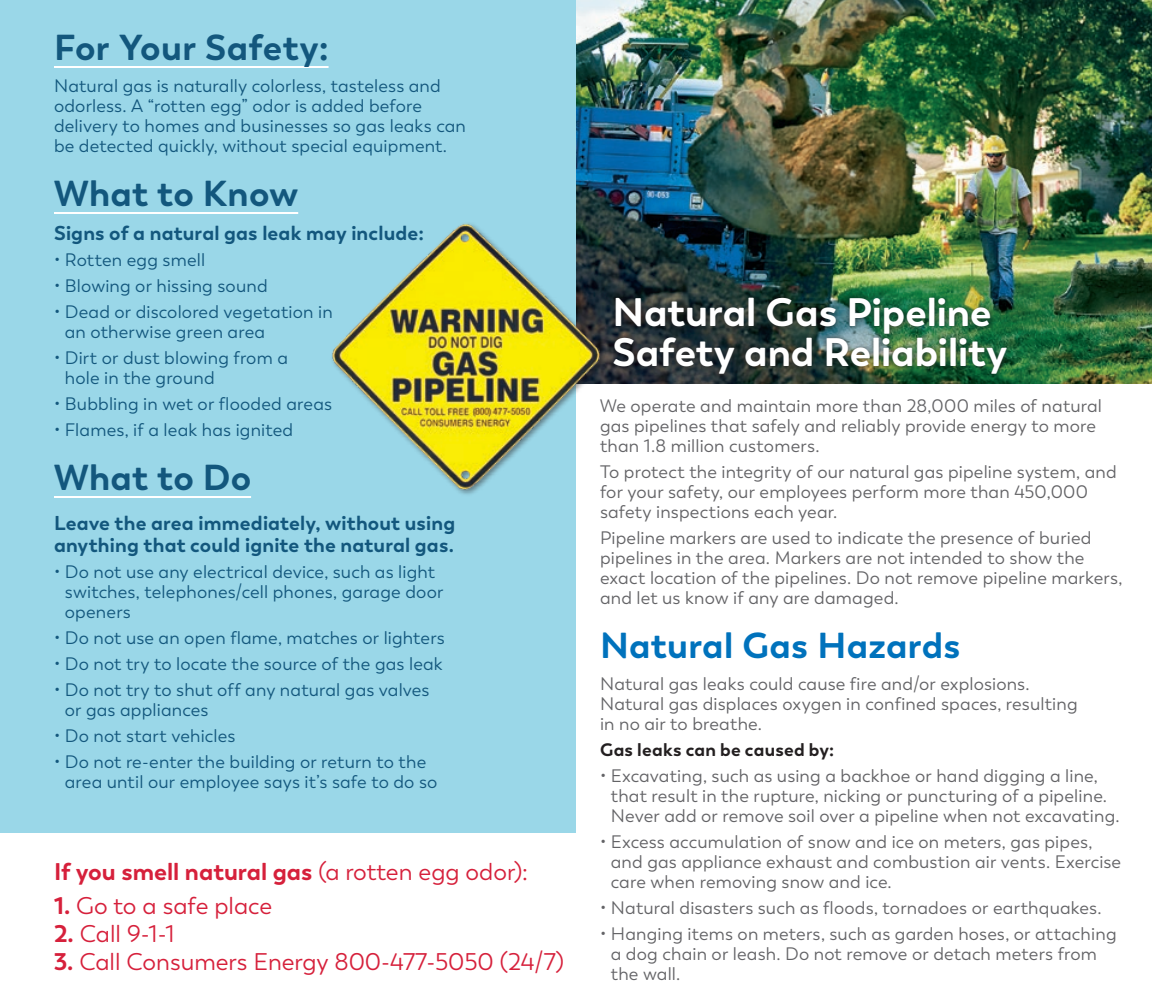
<style>
.page{position:relative;width:1152px;height:1008px;background:#fff}
.page>*{position:absolute;margin:0;border:0;box-sizing:border-box;transform-origin:0 0}
.t1{font:700 39.6px/39.6px "Boston";color:#fff}
._18_Head{font:700 36px "Boston";letter-spacing:.01em;color:#13577d}
._18_Head-2{font:700 36px "Boston";letter-spacing:.01em;color:#0072bc}
.t2{font:24px "Boston";color:#d6203b}
.t3{font:700 24px "Boston";color:#d6203b}
.t4{font:700 20px/22px "Boston";letter-spacing:.01em;color:#13577d}
.Text_A{font:18px/20px "Boston";letter-spacing:.01em;color:#636366}
.Text_A-2{font:18px/20px "Boston";letter-spacing:.01em;color:#13577d}
.Text_A-3{font:700 18px "Boston";letter-spacing:.015em;color:#231f20}
.s1{font-weight:400}
.s2{font-weight:700}
</style>
<div class="page">
<img style="left:576px;top:0;width:576px;height:384px">
<div style="left:609px;top:292px;width:402px;height:87px;background:#231f20;opacity:.75"></div>
<div style="left:0;top:0;width:576px;height:833px;background:#9ad7e8"></div>
<hr style="left:54px;top:66px;width:275px;height:2px;background:#fff">
<hr style="left:54px;top:212px;width:244px;height:2px;background:#fff">
<hr style="left:54px;top:496px;width:197px;height:2px;background:#fff">
<div style="left:330px;top:220px;width:276px;height:277px;background:#231f20;opacity:.5"></div>
<img style="left:332px;top:214px;width:268px;height:283px">
<p class="_18_Head" style="left:54px;top:25px;width:276px">For Your Safety:</p>
<p class="Text_A-2" style="left:54px;top:76px;width:413px">Natural gas is naturally colorless, tasteless and odorless. A “rotten egg” odor is added before delivery to homes and businesses so gas leaks can be detected quickly, without special equipment.</p>
<p class="_18_Head" style="left:54px;top:171px;width:246px">What to Know</p>
<p class="t4" style="left:54px;top:222px;width:371px">Signs of a natural gas leak may include:</p>
<p class="Text_A-2" style="left:54px;top:250px;width:153px">• Rotten egg smell</p>
<p class="Text_A-2" style="left:54px;top:276px;width:215px">• Blowing or hissing sound</p>
<p class="Text_A-2" style="left:65px;top:302px;width:269px;text-indent:-11px">• Dead or discolored vegetation in an otherwise green area</p>
<p class="Text_A-2" style="left:65px;top:348px;width:225px;text-indent:-11px">• Dirt or dust blowing from a hole in the ground</p>
<p class="Text_A-2" style="left:54px;top:394px;width:280px">• Bubbling in wet or flooded areas</p>
<p class="Text_A-2" style="left:54px;top:420px;width:241px">• Flames, if a leak has ignited</p>
<p class="_18_Head" style="left:54px;top:455px;width:199px">What to Do</p>
<p class="t4" style="left:54px;top:512px;width:403px">Leave the area immediately, without using anything that could ignite the natural gas.</p>
<p class="Text_A-2" style="left:65px;top:562px;width:380px;text-indent:-11px">• Do not use any electrical device, such as light switches, telephones/cell phones, garage door openers</p>
<p class="Text_A-2" style="left:54px;top:628px;width:392px">• Do not use an open flame, matches or lighters</p>
<p class="Text_A-2" style="left:54px;top:654px;width:390px">• Do not try to locate the source of the gas leak</p>
<p class="Text_A-2" style="left:65px;top:680px;width:366px;text-indent:-11px">• Do not try to shut off any natural gas valves or gas appliances</p>
<p class="Text_A-2" style="left:54px;top:726px;width:183px">• Do not start vehicles</p>
<p class="Text_A-2" style="left:65px;top:752px;width:374px;text-indent:-11px">• Do not re-enter the building or return to the area until our employee says it’s safe to do so</p>
<p class="t3" style="left:54px;top:857px;width:476px">If you smell natural gas <span class="s1">(a rotten egg odor):</span></p>
<p class="t2" style="left:54px;top:892px;width:220px"><span class="s2">1.</span> Go to a safe place</p>
<p class="t2" style="left:54px;top:920px;width:122px"><span class="s2">2.</span> Call 9-1-1</p>
<p class="t2" style="left:54px;top:948px;width:512px"><span class="s2">3.</span> Call Consumers Energy 800-477-5050 (24/7)</p>
<p class="t1" style="left:612px;top:293px;width:396px">Natural Gas Pipeline<br>Safety and Reliability</p>
<p class="Text_A" style="left:600px;top:396px;width:504px">We operate and maintain more than 28,000 miles of natural gas pipelines that safely and reliably provide energy to more than 1.8 million customers.</p>
<p class="Text_A" style="left:600px;top:462px;width:518px">To protect the integrity of our natural gas pipeline system, and for your safety, our employees perform more than 450,000 safety inspections each year.</p>
<p class="Text_A" style="left:600px;top:528px;width:524px">Pipeline markers are used to indicate the presence of buried pipelines in the area. Markers are not intended to show the exact location of the pipelines. Do not remove pipeline markers, and let us know if any are damaged.</p>
<p class="_18_Head-2" style="left:600px;top:623px;width:362px">Natural Gas Hazards</p>
<p class="Text_A" style="left:600px;top:674px;width:479px">Natural gas leaks could cause fire and/or explosions.<br>Natural gas displaces oxygen in confined spaces, resulting in no air to breathe.</p>
<p class="Text_A-3" style="left:600px;top:739px;width:236px">Gas leaks can be caused by:</p>
<p class="Text_A" style="left:611px;top:766px;width:510px;text-indent:-11px">• Excavating, such as using a backhoe or hand digging a line, that result in the rupture, nicking or puncturing of a pipeline.<br>Never add or remove soil over a pipeline when not excavating.</p>
<p class="Text_A" style="left:611px;top:832px;width:512px;text-indent:-11px">• Excess accumulation of snow and ice on meters, gas pipes, and gas appliance exhaust and combustion air vents. Exercise care when removing snow and ice.</p>
<p class="Text_A" style="left:600px;top:898px;width:503px">• Natural disasters such as floods, tornadoes or earthquakes.</p>
<p class="Text_A" style="left:611px;top:924px;width:507px;text-indent:-11px">• Hanging items on meters, such as garden hoses, or attaching a dog chain or leash. Do not remove or detach meters from the wall.</p>
</div>
